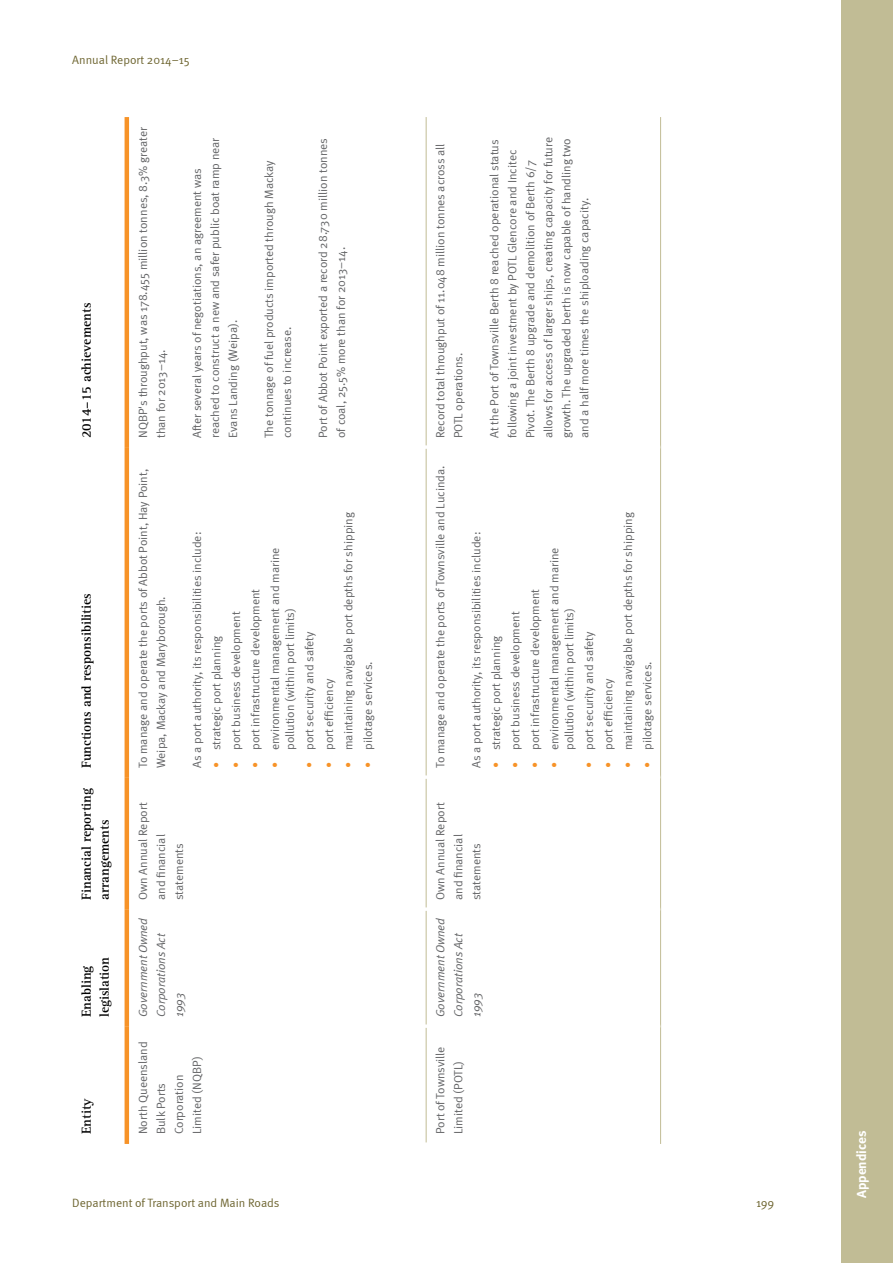
<style>
.page{position:relative;width:893px;height:1263px;background:#fff}
.page>*{position:absolute;margin:0;border:0;box-sizing:border-box;transform-origin:0 0}
.t1{font:700 13.5px/18px "Rotis Serif Std";color:#000}
.t2{font:700 13.5px "Meta";color:#fff}
.t3{font:12px/18px "Meta Normal";color:#636466}
.t4{font:italic 12px/18px "Meta Normal";color:#636466}
.t5{font:12px "Meta Normal";color:#6f6632}
.s1{color:#f79328}
</style>
<div class="page">
<div style="left:841px;top:0;width:52px;height:1263px;background:#c1bc95"></div>
<hr style="left:426px;top:1028px;width:1px;height:114px;background:#c1bc95">
<hr style="left:426px;top:911px;width:1px;height:114px;background:#c1bc95">
<hr style="left:426px;top:779px;width:1px;height:129px;background:#c1bc95">
<hr style="left:426px;top:449px;width:1px;height:327px;background:#c1bc95">
<hr style="left:426px;top:117px;width:1px;height:329px;background:#c1bc95">
<hr style="left:660px;top:1026px;width:1px;height:118px;background:#c1bc95">
<hr style="left:660px;top:909px;width:1px;height:117px;background:#c1bc95">
<hr style="left:660px;top:777px;width:1px;height:132px;background:#c1bc95">
<hr style="left:660px;top:447px;width:1px;height:330px;background:#c1bc95">
<hr style="left:660px;top:117px;width:1px;height:330px;background:#c1bc95">
<hr style="left:125px;top:1026px;width:4px;height:118px;background:#f79328">
<hr style="left:125px;top:909px;width:4px;height:117px;background:#f79328">
<hr style="left:125px;top:777px;width:4px;height:132px;background:#f79328">
<hr style="left:125px;top:447px;width:4px;height:330px;background:#f79328">
<hr style="left:125px;top:117px;width:4px;height:330px;background:#f79328">
<p class="t5" style="left:72px;top:53px;width:119px">Annual Report 2014–15</p>
<p class="t1" style="left:78px;top:438px;width:137px;rotate:-90deg">2014–15 achievements</p>
<p class="t1" style="left:78px;top:768px;width:176px;rotate:-90deg">Functions and responsibilities</p>
<p class="t1" style="left:78px;top:900px;width:114px;rotate:-90deg">Financial reporting arrangements</p>
<p class="t1" style="left:78px;top:1017px;width:62px;rotate:-90deg">Enabling legislation</p>
<p class="t1" style="left:78px;top:1134px;width:38px;rotate:-90deg">Entity</p>
<p class="t3" style="left:134px;top:438px;width:312px;rotate:-90deg">NQBP's throughput, was 178.455 million tonnes, 8.3% greater than for 2013–14.</p>
<p class="t3" style="left:188px;top:438px;width:302px;rotate:-90deg">After several years of negotiations, an agreement was reached to construct a new and safer public boat ramp near<br>Evans Landing (Weipa).</p>
<p class="t3" style="left:260px;top:438px;width:279px;rotate:-90deg">The tonnage of fuel products imported through Mackay continues to increase.</p>
<p class="t3" style="left:314px;top:438px;width:301px;rotate:-90deg">Port of Abbot Point exported a record 28.730 million tonnes of coal, 25.5% more than for 2013–14.</p>
<p class="t3" style="left:134px;top:768px;width:301px;rotate:-90deg">To manage and operate the ports of Abbot Point, Hay Point,<br>Weipa, Mackay and Maryborough.</p>
<p class="t3" style="left:188px;top:768px;width:238px;rotate:-90deg">As a port authority, its responsibilities include:</p>
<p class="t3" style="left:207px;top:768px;width:134px;rotate:-90deg"><span class="s1">•</span> strategic port planning</p>
<p class="t3" style="left:227px;top:768px;width:158px;rotate:-90deg"><span class="s1">•</span> port business development</p>
<p class="t3" style="left:246px;top:768px;width:181px;rotate:-90deg"><span class="s1">•</span> port infrastructure development</p>
<p class="t3" style="left:267px;top:750px;width:204px;line-height:15px;text-indent:-18px;rotate:-90deg"><span class="s1">•</span> environmental management and marine pollution (within port limits)</p>
<p class="t3" style="left:300px;top:768px;width:138px;rotate:-90deg"><span class="s1">•</span> port security and safety</p>
<p class="t3" style="left:320px;top:768px;width:91px;rotate:-90deg"><span class="s1">•</span> port efficiency</p>
<p class="t3" style="left:339px;top:768px;width:258px;rotate:-90deg"><span class="s1">•</span> maintaining navigable port depths for shipping</p>
<p class="t3" style="left:359px;top:768px;width:108px;rotate:-90deg"><span class="s1">•</span> pilotage services.</p>
<p class="t3" style="left:134px;top:900px;width:99px;rotate:-90deg">Own Annual Report and financial statements</p>
<p class="t4" style="left:134px;top:1017px;width:101px;rotate:-90deg">Government Owned<br>Corporations Act<br>1993</p>
<p class="t3" style="left:134px;top:1134px;width:94px;rotate:-90deg">North Queensland<br>Bulk Ports<br>Corporation<br>Limited (NQBP)</p>
<p class="t3" style="left:431px;top:438px;width:296px;rotate:-90deg">Record total throughput of 11.048 million tonnes across all<br>POTL operations.</p>
<p class="t3" style="left:485px;top:438px;width:302px;rotate:-90deg">At the Port of Townsville Berth 8 reached operational status following a joint investment by POTL Glencore and Incitec Pivot. The Berth 8 upgrade and demolition of Berth 6/7 allows for access of larger ships, creating capacity for future growth. The upgraded berth is now capable of handling two and a half more times the shiploading capacity.</p>
<p class="t3" style="left:431px;top:768px;width:304px;rotate:-90deg">To manage and operate the ports of Townsville and Lucinda.</p>
<p class="t3" style="left:467px;top:768px;width:238px;rotate:-90deg">As a port authority, its responsibilities include:</p>
<p class="t3" style="left:487px;top:768px;width:134px;rotate:-90deg"><span class="s1">•</span> strategic port planning</p>
<p class="t3" style="left:506px;top:768px;width:158px;rotate:-90deg"><span class="s1">•</span> port business development</p>
<p class="t3" style="left:526px;top:768px;width:181px;rotate:-90deg"><span class="s1">•</span> port infrastructure development</p>
<p class="t3" style="left:547px;top:750px;width:204px;line-height:15px;text-indent:-18px;rotate:-90deg"><span class="s1">•</span> environmental management and marine pollution (within port limits)</p>
<p class="t3" style="left:580px;top:768px;width:138px;rotate:-90deg"><span class="s1">•</span> port security and safety</p>
<p class="t3" style="left:599px;top:768px;width:91px;rotate:-90deg"><span class="s1">•</span> port efficiency</p>
<p class="t3" style="left:619px;top:768px;width:258px;rotate:-90deg"><span class="s1">•</span> maintaining navigable port depths for shipping</p>
<p class="t3" style="left:638px;top:768px;width:108px;rotate:-90deg"><span class="s1">•</span> pilotage services.</p>
<p class="t3" style="left:431px;top:900px;width:99px;rotate:-90deg">Own Annual Report and financial statements</p>
<p class="t4" style="left:431px;top:1017px;width:101px;rotate:-90deg">Government Owned<br>Corporations Act<br>1993</p>
<p class="t3" style="left:431px;top:1134px;width:89px;rotate:-90deg">Port of Townsville<br>Limited (POTL)</p>
<p class="t5" style="left:72px;top:1196px;width:209px">Department of Transport and Main Roads</p>
<p class="t5" style="left:756px;top:1196px;width:20px">199</p>
<p class="t2" style="left:853px;top:1198px;width:69px;rotate:-90deg">Appendices</p>
</div>
